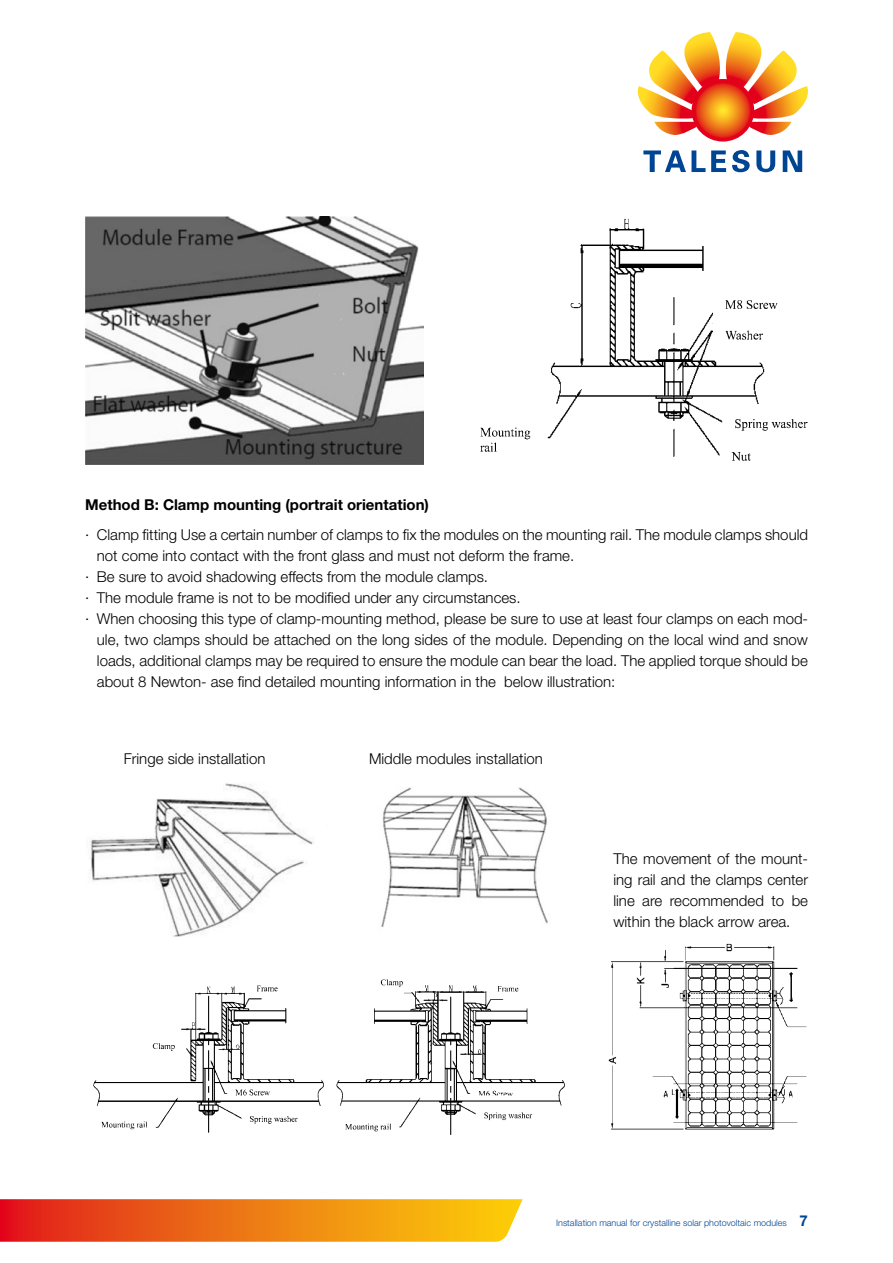
<style>
.page{position:relative;width:893px;height:1263px;background:#fff}
.page>*{position:absolute;margin:0;border:0;box-sizing:border-box;transform-origin:0 0}
.t1{font:300 15px/21px "Helvetica Neue";color:#000;text-align:justify}
.t2{font:700 15px "Helvetica Neue";color:#000}
.t3{font:300 9px "Helvetica Neue";color:#004494}
.s1{font-weight:700;font-size:15px}
</style>
<div class="page">
<svg style="left:0;top:1199px;width:523px;height:43px;background:#ee7b1a"></svg>
<svg style="left:638px;top:32px;width:170px;height:103px"></svg>
<svg style="left:692px;top:79px;width:62px;height:63px;background:#ea561d"></svg>
<svg style="left:643px;top:150px;width:62px;height:22px"></svg>
<svg style="left:711px;top:150px;width:15px;height:22px"></svg>
<svg style="left:732px;top:150px;width:18px;height:22px"></svg>
<svg style="left:756px;top:150px;width:19px;height:22px"></svg>
<svg style="left:783px;top:150px;width:19px;height:22px"></svg>
<img style="left:85px;top:217px;width:338px;height:248px">
<img style="left:480px;top:218px;width:328px;height:243px">
<img style="left:93px;top:979px;width:472px;height:156px">
<img style="left:89px;top:783px;width:459px;height:154px">
<img style="left:608px;top:943px;width:199px;height:187px">
<p class="t2" style="left:85px;top:496px;width:345px">Method B: Clamp mounting (portrait orientation)</p>
<p class="t1" style="left:85px;top:524px;width:724px">· Clamp fitting Use a certain number of clamps to fix the modules on the mounting rail. The module clamps should</p>
<p class="t1" style="left:97px;top:545px;width:479px">not come into contact with the front glass and must not deform the frame.</p>
<p class="t1" style="left:85px;top:566px;width:404px">· Be sure to avoid shadowing effects from the module clamps.</p>
<p class="t1" style="left:85px;top:587px;width:437px">· The module frame is not to be modified under any circumstances.</p>
<p class="t1" style="left:85px;top:608px;width:724px">· When choosing this type of clamp-mounting method, please be sure to use at least four clamps on each mod-</p>
<p class="t1" style="left:97px;top:629px;width:713px">ule, two clamps should be attached on the long sides of the module. Depending on the local wind and snow</p>
<p class="t1" style="left:97px;top:650px;width:713px">loads, additional clamps may be required to ensure the module can bear the load. The applied torque should be</p>
<p class="t1" style="left:97px;top:671px;width:520px">about 8 Newton- ase find detailed mounting information in the below illustration:</p>
<p class="t1" style="left:124px;top:748px;width:143px">Fringe side installation</p>
<p class="t1" style="left:369px;top:748px;width:175px">Middle modules installation</p>
<p class="t1" style="left:613px;top:848px;width:196px">The movement of the mount&shy;ing rail and the clamps center line are recommended to be within the black arrow area.</p>
<p class="t3" style="left:556px;top:1217px;width:253px">Installation manual for crystalline solar photovoltaic modules <span class="s1">7</span></p>
</div>
